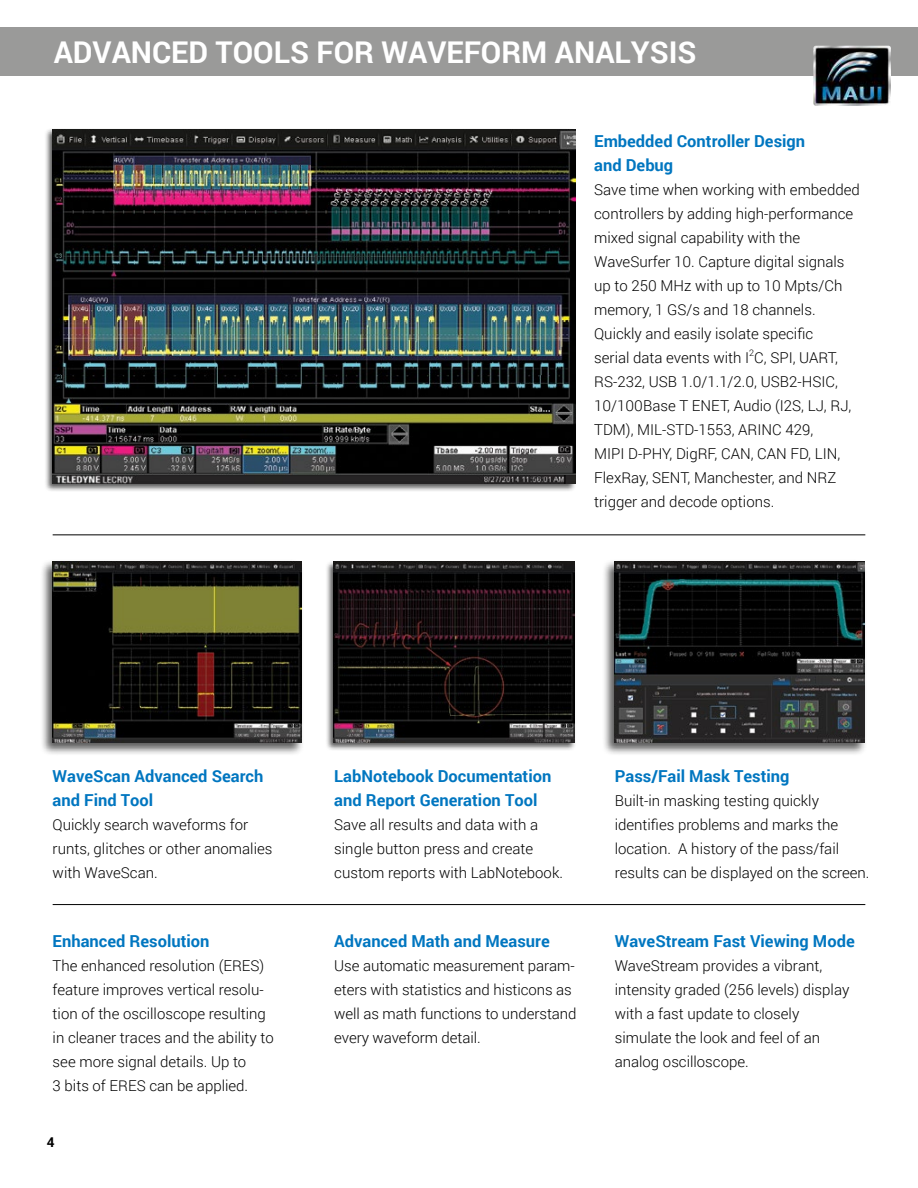
<style>
.page{position:relative;width:918px;height:1188px;background:#fff}
.page>*{position:absolute;margin:0;border:0;box-sizing:border-box;transform-origin:0 0}
.t1{font:700 30px "Roboto";color:#fff}
.t2{font:700 16.5px/24px "Roboto";color:#0076c0}
.t3{font:300 15px/24px "Roboto";color:#000}
.t4{font:700 13.5px "Roboto";color:#000}
.t5{font:300 9px "Roboto";color:#000}
</style>
<div class="page">
<div style="left:0;top:27px;width:918px;height:49px;background:#9a9a99"></div>
<img style="left:813px;top:46px;width:78px;height:60px">
<div style="left:41px;top:559px;width:264px;height:196px;background:#000;opacity:.65"></div>
<img style="left:53px;top:562px;width:249px;height:181px">
<div style="left:603px;top:559px;width:264px;height:196px;background:#000;opacity:.65"></div>
<img style="left:615px;top:562px;width:250px;height:181px">
<hr style="left:53px;top:904px;width:812px;height:1px;background:#000">
<hr style="left:53px;top:535px;width:812px;height:1px;background:#000">
<div style="left:44px;top:128px;width:533px;height:364px;background:#000;opacity:.65"></div>
<img style="left:53px;top:130px;width:522px;height:354px">
<div style="left:325px;top:560px;width:252px;height:191px;background:#000;opacity:.65"></div>
<img style="left:334px;top:562px;width:241px;height:181px">
<h1 class="t1" style="left:54px;top:40px;width:644px">ADVANCED TOOLS FOR WAVEFORM ANALYSIS</h1>
<p class="t2" style="left:594px;top:131px;width:213px">Embedded Controller Design and Debug</p>
<p class="t3" style="left:594px;top:179px;width:267px">Save time when working with embedded controllers by adding high-performance mixed signal capability with the WaveSurfer 10. Capture digital signals up to 250 MHz with up to 10 Mpts/Ch memory, 1 GS/s and 18 channels.<br>Quickly and easily isolate specific<br>serial data events with I C, SPI, UART,</p>
<p class="t5" style="left:749px;top:349px;width:6px">2</p>
<p class="t3" style="left:594px;top:371px;width:259px">RS-232, USB 1.0/1.1/2.0, USB2-HSIC, 10/100Base T ENET, Audio (I2S, LJ, RJ, TDM), MIL-STD-1553, ARINC 429,<br>MIPI D-PHY, DigRF, CAN, CAN FD, LIN, FlexRay, SENT, Manchester, and NRZ trigger and decode options.</p>
<p class="t2" style="left:53px;top:765px;width:212px">WaveScan Advanced Search and Find Tool</p>
<p class="t3" style="left:53px;top:813px;width:221px">Quickly search waveforms for runts, glitches or other anomalies with WaveScan.</p>
<p class="t2" style="left:53px;top:930px;width:158px">Enhanced Resolution</p>
<p class="t3" style="left:53px;top:955px;width:223px">The enhanced resolution (ERES) feature improves vertical resolu&shy;tion of the oscilloscope resulting in cleaner traces and the ability to see more signal details. Up to<br>3 bits of ERES can be applied.</p>
<p class="t4" style="left:47px;top:1137px;width:9px">4</p>
<p class="t2" style="left:334px;top:765px;width:219px">LabNotebook Documentation and Report Generation Tool</p>
<p class="t3" style="left:334px;top:813px;width:230px">Save all results and data with a single button press and create custom reports with LabNotebook.</p>
<p class="t2" style="left:334px;top:930px;width:217px">Advanced Math and Measure</p>
<p class="t3" style="left:334px;top:955px;width:244px">Use automatic measurement param&shy;eters with statistics and histicons as well as math functions to understand every waveform detail.</p>
<p class="t2" style="left:615px;top:765px;width:176px">Pass/Fail Mask Testing</p>
<p class="t3" style="left:615px;top:789px;width:256px">Built-in masking testing quickly identifies problems and marks the location. A history of the pass/fail results can be displayed on the screen.</p>
<p class="t2" style="left:615px;top:930px;width:242px">WaveStream Fast Viewing Mode</p>
<p class="t3" style="left:615px;top:955px;width:236px">WaveStream provides a vibrant, intensity graded (256 levels) display with a fast update to closely simulate the look and feel of an analog oscilloscope.</p>
</div>
